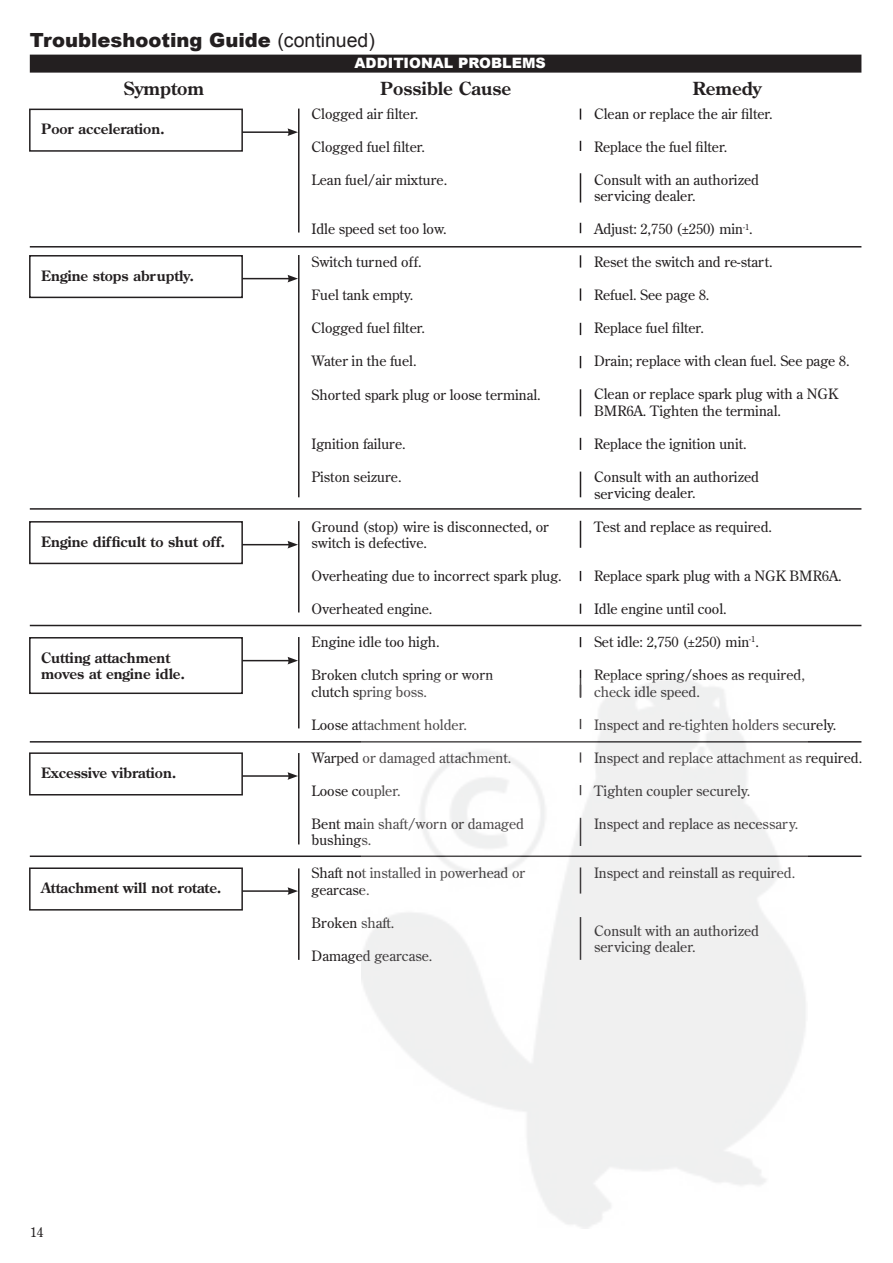
<style>
.page{position:relative;width:893px;height:1263px;background:#fff}
.page>*{position:absolute;margin:0;border:0;box-sizing:border-box;transform-origin:0 0}
.t1{font:900 19.5px "Arial";color:#231f20}
.t2{font:700 18px "Century Old Style Std";color:#231f20}
.t3{font:14.25px/16.5px "Century Old Style Std";color:#231f20}
.t4{font:700 14.25px/16.5px "Century Old Style Std";color:#231f20}
.t5{font:900 14.25px "Arial";color:#fff}
.t6{font:13.5px "Century Old Style Std";color:#231f20}
.s1{font-weight:400}
</style>
<div class="page">
<div style="left:30px;top:55px;width:831px;height:18px;background:#231f20"></div>
<div style="left:29px;top:109px;width:214px;height:43px;border:2px solid #231f20"></div>
<hr style="left:242px;top:131px;width:48px;height:2px;background:#231f20">
<svg style="left:287px;top:128px;width:11px;height:8px"></svg>
<hr style="left:298px;top:109px;width:2px;height:123px;background:#231f20">
<hr style="left:580px;top:173px;width:1px;height:30px;background:#231f20">
<svg style="left:580px;top:521px;width:1px;height:27px"></svg>
<hr style="left:298px;top:255px;width:2px;height:242px;background:#231f20">
<hr style="left:298px;top:521px;width:2px;height:91px;background:#231f20">
<svg style="left:580px;top:438px;width:1px;height:12px"></svg>
<svg style="left:580px;top:472px;width:1px;height:25px"></svg>
<div style="left:29px;top:255px;width:214px;height:43px;border:2px solid #231f20"></div>
<hr style="left:242px;top:278px;width:48px;height:1px;background:#231f20">
<svg style="left:287px;top:275px;width:11px;height:7px"></svg>
<div style="left:29px;top:521px;width:214px;height:43px;border:2px solid #231f20"></div>
<hr style="left:242px;top:544px;width:48px;height:1px;background:#231f20">
<svg style="left:287px;top:541px;width:11px;height:7px"></svg>
<div style="left:29px;top:637px;width:214px;height:57px;border:2px solid #231f20"></div>
<hr style="left:242px;top:660px;width:48px;height:1px;background:#231f20">
<svg style="left:287px;top:657px;width:11px;height:7px"></svg>
<div style="left:29px;top:752px;width:214px;height:43px;border:2px solid #231f20"></div>
<hr style="left:242px;top:775px;width:48px;height:2px;background:#231f20">
<svg style="left:287px;top:772px;width:11px;height:8px"></svg>
<div style="left:29px;top:867px;width:214px;height:43px;border:2px solid #231f20"></div>
<hr style="left:242px;top:890px;width:48px;height:2px;background:#231f20">
<svg style="left:287px;top:887px;width:11px;height:8px"></svg>
<hr style="left:298px;top:637px;width:2px;height:91px;background:#231f20">
<hr style="left:298px;top:753px;width:2px;height:91px;background:#231f20">
<hr style="left:298px;top:868px;width:2px;height:92px;background:#231f20">
<hr style="left:30px;top:246px;width:831px;height:2px;background:#231f20">
<hr style="left:30px;top:508px;width:831px;height:2px;background:#231f20">
<hr style="left:30px;top:625px;width:831px;height:1px;background:#231f20">
<hr style="left:30px;top:741px;width:831px;height:2px;background:#231f20">
<hr style="left:30px;top:855px;width:831px;height:2px;background:#231f20">
<svg style="left:580px;top:255px;width:1px;height:13px"></svg>
<svg style="left:580px;top:288px;width:1px;height:13px"></svg>
<svg style="left:580px;top:323px;width:1px;height:12px"></svg>
<svg style="left:580px;top:356px;width:1px;height:12px"></svg>
<svg style="left:580px;top:389px;width:1px;height:27px"></svg>
<img style="left:361px;top:678px;width:447px;height:551px">
<h1 class="t1" style="left:30px;top:26px;width:347px">Troubleshooting Guide <span class="s1">(continued)</span></h1>
<p class="t5" style="left:355px;top:53px;width:193px">ADDITIONAL PROBLEMS</p>
<p class="t2" style="left:124px;top:76px;width:82px">Symptom</p>
<p class="t2" style="left:380px;top:76px;width:132px">Possible Cause</p>
<p class="t2" style="left:693px;top:76px;width:70px">Remedy</p>
<p class="t4" style="left:41px;top:120px;width:125px">Poor acceleration.</p>
<p class="t4" style="left:41px;top:267px;width:154px">Engine stops abruptly.</p>
<p class="t4" style="left:41px;top:533px;width:186px">Engine difficult to shut off.</p>
<p class="t4" style="left:41px;top:649px;width:146px">Cutting attachment moves at engine idle.</p>
<p class="t4" style="left:41px;top:764px;width:137px">Excessive vibration.</p>
<p class="t4" style="left:41px;top:879px;width:182px">Attachment will not rotate.</p>
<p class="t3" style="left:312px;top:105px;width:108px">Clogged air filter.</p>
<p class="t3" style="left:312px;top:138px;width:115px">Clogged fuel filter.</p>
<p class="t3" style="left:312px;top:171px;width:137px">Lean fuel/air mixture.</p>
<p class="t3" style="left:312px;top:221px;width:137px">Idle speed set too low.</p>
<p class="t3" style="left:312px;top:254px;width:112px">Switch turned off.</p>
<p class="t3" style="left:312px;top:287px;width:103px">Fuel tank empty.</p>
<p class="t3" style="left:312px;top:320px;width:115px">Clogged fuel filter.</p>
<p class="t3" style="left:312px;top:353px;width:107px">Water in the fuel.</p>
<p class="t3" style="left:312px;top:386px;width:231px">Shorted spark plug or loose terminal.</p>
<p class="t3" style="left:312px;top:435px;width:96px">Ignition failure.</p>
<p class="t3" style="left:312px;top:468px;width:92px">Piston seizure.</p>
<p class="t3" style="left:312px;top:518px;width:239px">Ground (stop) wire is disconnected, or switch is defective.</p>
<p class="t3" style="left:312px;top:567px;width:252px">Overheating due to incorrect spark plug.</p>
<p class="t3" style="left:312px;top:600px;width:122px">Overheated engine.</p>
<p class="t3" style="left:312px;top:633px;width:130px">Engine idle too high.</p>
<p class="t3" style="left:312px;top:666px;width:183px">Broken clutch spring or worn clutch spring boss.</p>
<p class="t3" style="left:312px;top:716px;width:157px">Loose attachment holder.</p>
<p class="t3" style="left:312px;top:749px;width:201px">Warped or damaged attachment.</p>
<p class="t3" style="left:312px;top:782px;width:91px">Loose coupler.</p>
<p class="t3" style="left:312px;top:815px;width:214px">Bent main shaft/worn or damaged bushings.</p>
<p class="t3" style="left:312px;top:864px;width:215px">Shaft not installed in powerhead or gearcase.</p>
<p class="t3" style="left:312px;top:914px;width:84px">Broken shaft.</p>
<p class="t3" style="left:312px;top:947px;width:122px">Damaged gearcase.</p>
<p class="t3" style="left:594px;top:105px;width:180px">Clean or replace the air filter.</p>
<p class="t3" style="left:594px;top:138px;width:135px">Replace the fuel filter.</p>
<p class="t3" style="left:594px;top:171px;width:166px">Consult with an authorized servicing dealer.</p>
<p class="t3" style="left:594px;top:221px;width:160px">Adjust: 2,750 (±250) min<sup>-1</sup>.</p>
<p class="t3" style="left:594px;top:254px;width:180px">Reset the switch and re-start.</p>
<p class="t3" style="left:594px;top:287px;width:117px">Refuel. See page 8.</p>
<p class="t3" style="left:594px;top:320px;width:111px">Replace fuel filter.</p>
<p class="t3" style="left:594px;top:353px;width:257px">Drain; replace with clean fuel. See page 8.</p>
<p class="t3" style="left:594px;top:386px;width:246px">Clean or replace spark plug with a NGK<br>BMR6A. Tighten the terminal.</p>
<p class="t3" style="left:594px;top:435px;width:154px">Replace the ignition unit.</p>
<p class="t3" style="left:594px;top:468px;width:166px">Consult with an authorized servicing dealer.</p>
<p class="t3" style="left:594px;top:518px;width:180px">Test and replace as required.</p>
<p class="t3" style="left:594px;top:567px;width:249px">Replace spark plug with a NGK BMR6A.</p>
<p class="t3" style="left:594px;top:600px;width:134px">Idle engine until cool.</p>
<p class="t3" style="left:594px;top:633px;width:166px">Set idle: 2,750 (±250) min<sup>-1</sup>.</p>
<p class="t3" style="left:594px;top:666px;width:212px">Replace spring/shoes as required, check idle speed.</p>
<p class="t3" style="left:594px;top:716px;width:244px">Inspect and re-tighten holders securely.</p>
<p class="t3" style="left:594px;top:749px;width:270px">Inspect and replace attachment as required.</p>
<p class="t3" style="left:594px;top:782px;width:158px">Tighten coupler securely.</p>
<p class="t3" style="left:594px;top:815px;width:206px">Inspect and replace as necessary.</p>
<p class="t3" style="left:594px;top:864px;width:203px">Inspect and reinstall as required.</p>
<p class="t3" style="left:594px;top:922px;width:166px">Consult with an authorized servicing dealer.</p>
<p class="t6" style="left:30px;top:1223px;width:15px">14</p>
</div>
